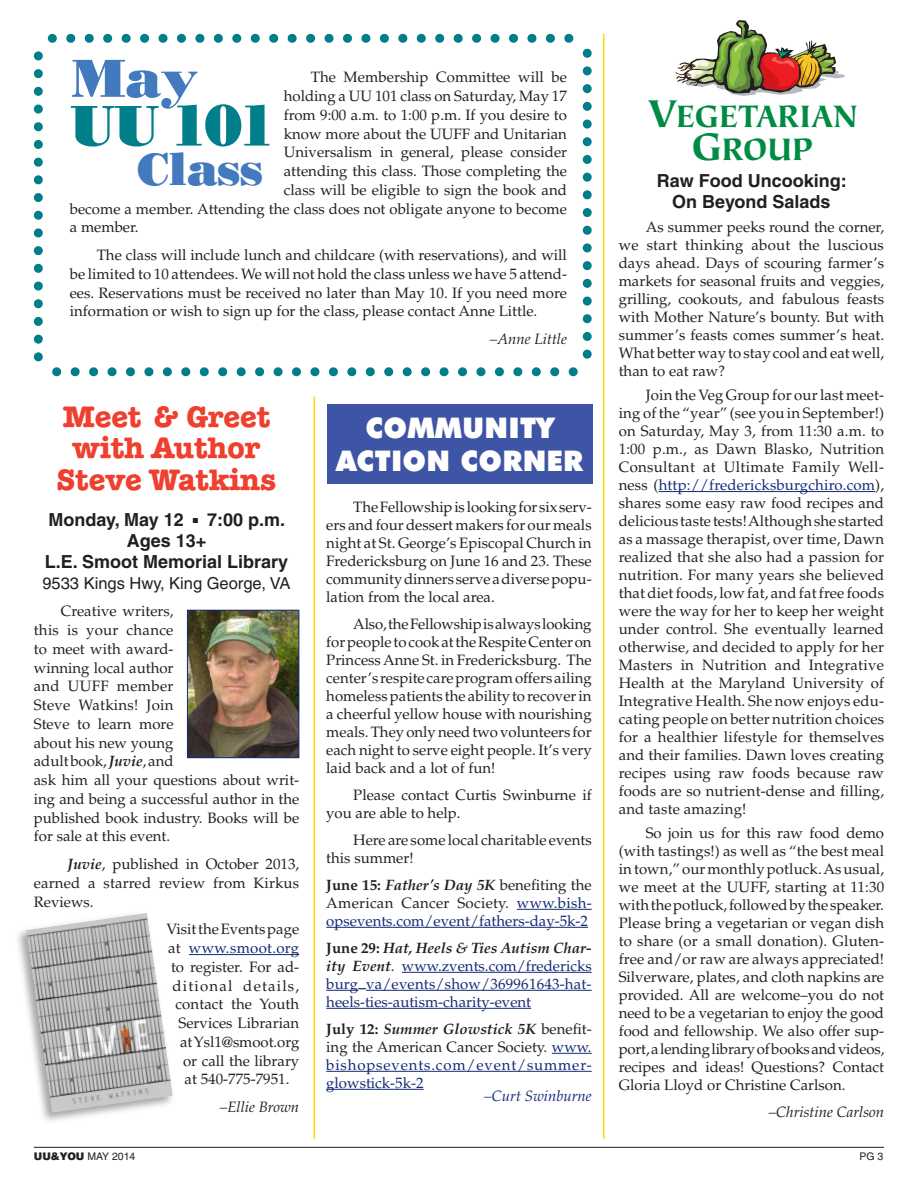
<style>
.page{position:relative;width:918px;height:1188px;background:#fff}
.page>*{position:absolute;margin:0;border:0;box-sizing:border-box;transform-origin:0 0}
.t1{font:57.15px "Bodoni Poster";color:#007e89}
.t2{font:53.25px "Bodoni Poster";color:#4379bd}
.t3{font:45.6px "Bodoni Poster";color:#4379bd}
.t4{font:900 34.8px/33px "Tiepolo";color:#008b43;text-align:center;scale:.94 1}
.t5{font:30px/31.5px "American Typewriter Bold A";color:#ef3f2f;text-align:center}
.t6{font:900 28.5px/33px "Futura BT";letter-spacing:.01em;color:#fff;text-align:center}
.t7{font:700 18px/21px "Helvetica";color:#231f20;text-align:center}
.t8{font:16.5px "Helvetica";color:#231f20}
.t9{font:15px/18px "Palatino";color:#231f20;text-align:justify}
.t10{font:15px/18px "Palatino";letter-spacing:.01em;color:#142a76;text-align:justify}
.t11{font:italic 15px "Palatino";color:#231f20}
.t12{font:15px "Palatino";letter-spacing:.08em;color:#231f20}
.t13{font:italic 15px "Palatino";color:#142a76}
.t14{font:10.5px "Helvetica";color:#231f20}
.s1{font-weight:700;font-style:italic}
.s2{color:#231f20}
.s3{font-weight:700;color:#231f20}
.s4{font-weight:700;font-style:italic;color:#231f20}
.s5{font-size:43.5px}
.s6{color:#142a76}
.s7{font-family:"Swiss 721 BT";font-weight:900}
</style>
<div class="page">
<hr style="left:314px;top:397px;width:1px;height:742px;background:#ffdc01">
<hr style="left:603px;top:34px;width:1px;height:1105px;background:#ffdc01">
<hr style="left:659px;top:491px;width:216px;height:1px;background:#142a76">
<svg style="left:675px;top:20px;width:170px;height:76px"></svg>
<hr style="left:34px;top:1147px;width:850px;height:1px;background:#231f20">
<hr style="left:517px;top:909px;width:75px;height:1px;background:#142a76">
<hr style="left:326px;top:927px;width:262px;height:1px;background:#142a76">
<hr style="left:402px;top:972px;width:190px;height:1px;background:#142a76">
<hr style="left:326px;top:990px;width:32px;height:1px;background:#142a76">
<hr style="left:366px;top:990px;width:226px;height:1px;background:#142a76">
<hr style="left:326px;top:1008px;width:205px;height:1px;background:#142a76">
<hr style="left:552px;top:1053px;width:40px;height:1px;background:#142a76">
<hr style="left:326px;top:1071px;width:266px;height:1px;background:#142a76">
<hr style="left:326px;top:1089px;width:98px;height:1px;background:#142a76">
<div style="left:327px;top:404px;width:265px;height:79px;background:#3e54a4"></div>
<hr style="left:189px;top:954px;width:110px;height:1px;background:#142a76">
<div style="left:14px;top:910px;width:163px;height:215px;background:#231f20;opacity:.4"></div>
<img style="left:26px;top:913px;width:147px;height:200px">
<img style="left:189px;top:612px;width:108px;height:144px">
<div style="left:187px;top:610px;width:112px;height:148px;border:1px solid #142a76"></div>
<svg style="left:57px;top:367px;width:521px;height:9px"></svg>
<svg style="left:47px;top:34px;width:522px;height:9px"></svg>
<svg style="left:34px;top:56px;width:9px;height:306px"></svg>
<svg style="left:583px;top:48px;width:9px;height:306px"></svg>
<h2 class="t2" style="left:72px;top:46px;width:128px">May</h2>
<p class="t9" style="left:311px;top:69px;width:258px">The Membership Committee will be</p>
<p class="t9" style="left:284px;top:87px;width:285px">holding a UU 101 class on Saturday, May 17</p>
<p class="t9" style="left:284px;top:106px;width:285px">from 9:00 a.m. to 1:00 p.m. If you desire to</p>
<p class="t9" style="left:284px;top:125px;width:285px">know more about the UUFF and Unitarian</p>
<p class="t9" style="left:284px;top:144px;width:285px">Universalism in general, please consider</p>
<p class="t9" style="left:284px;top:162px;width:285px">attending this class. Those completing the</p>
<p class="t9" style="left:284px;top:181px;width:285px">class will be eligible to sign the book and</p>
<p class="t9" style="left:70px;top:200px;width:499px">become a member. Attending the class does not obligate anyone to become</p>
<p class="t9" style="left:70px;top:219px;width:70px">a member.</p>
<p class="t9" style="left:70px;top:246px;width:499px;line-height:18.8px;text-indent:27px">The class will include lunch and childcare (with reservations), and will be limited to 10 attendees. We will not hold the class unless we have 5 attend&shy;ees. Reservations must be received no later than May 10. If you need more information or wish to sign up for the class, please contact Anne Little.</p>
<p class="t11" style="left:490px;top:330px;width:79px">–Anne Little</p>
<h1 class="t1" style="left:70px;top:91px;width:206px">UU 101</h1>
<h3 class="t3" style="left:137px;top:141px;width:127px">Class</h3>
<h3 class="t5" style="left:57px;top:401px;width:221px">Meet &amp; Greet with Author<br>Steve Watkins</h3>
<p class="t7" style="left:49px;top:508px;width:137px">Monday, May 12</p>
<p class="t7" style="left:193px;top:508px;width:94px">■ 7:00 p.m.</p>
<p class="t7" style="left:127px;top:529px;width:81px">Ages 13+</p>
<p class="t7" style="left:45px;top:550px;width:245px">L.E. Smoot Memorial Library</p>
<p class="t8" style="left:42px;top:573px;width:250px">9533 Kings Hwy, King George, VA</p>
<p class="t9" style="left:34px;top:602px;width:267px;line-height:18.8px;text-align:left;text-indent:27px">Creative writers,<br>this is your chance<br>to meet with award-<br>winning local author<br>and UUFF member<br>Steve Watkins! Join<br>Steve to learn more<br>about his new young<br>adult book, <span class="s1">Juvie</span>, and<br>ask him all your questions about writ&shy;ing and being a successful author in the published book industry. Books will be for sale at this event.</p>
<p class="t9" style="left:34px;top:855px;width:267px;line-height:18.8px;text-indent:34px"><span class="s1">Juvie</span>, published in October 2013, earned a starred review from Kirkus Reviews.</p>
<p class="t9" style="left:167px;top:921px;width:134px">Visit the Events page</p>
<p class="t10" style="left:168px;top:939px;width:133px"><span class="s2">at</span> www.smoot.org</p>
<p class="t9" style="left:171px;top:958px;width:130px">to register. For ad-</p>
<p class="t12" style="left:173px;top:977px;width:128px">ditional details,</p>
<p class="t9" style="left:176px;top:996px;width:125px">contact the Youth</p>
<p class="t9" style="left:179px;top:1014px;width:122px">Services Librarian</p>
<p class="t9" style="left:180px;top:1033px;width:121px">at Ysl1@smoot.org</p>
<p class="t9" style="left:183px;top:1052px;width:118px">or call the library</p>
<p class="t9" style="left:185px;top:1071px;width:106px">at 540-775-7951.</p>
<p class="t11" style="left:220px;top:1098px;width:81px">–Ellie Brown</p>
<h3 class="t6" style="left:336px;top:411px;width:248px">COMMUNITY<br>ACTION CORNER</h3>
<p class="t9" style="left:326px;top:498px;width:267px;text-indent:27px">The Fellowship is looking for six serv&shy;ers and four dessert makers for our meals night at St. George’s Episcopal Church in Fredericksburg on June 16 and 23. These community dinners serve a diverse popu&shy;lation from the local area.</p>
<p class="t9" style="left:326px;top:615px;width:267px;text-indent:27px">Also, the Fellowship is always looking for people to cook at the Respite Center on Princess Anne St. in Fredericksburg. The center’s respite care program offers ailing homeless patients the ability to recover in a cheerful yellow house with nourishing meals. They only need two volunteers for each night to serve eight people. It’s very laid back and a lot of fun!</p>
<p class="t9" style="left:326px;top:786px;width:267px;text-indent:27px">Please contact Curtis Swinburne if you are able to help.</p>
<p class="t9" style="left:326px;top:831px;width:267px;text-indent:27px">Here are some local charitable events this summer!</p>
<p class="t10" style="left:326px;top:876px;width:267px"><span class="s3">June 15:</span> <span class="s4">Father’s Day 5K</span> <span class="s2">benefiting the American Cancer Society.</span> www.bish&shy;opsevents.com/event/fathers-day-5k-2</p>
<p class="t10" style="left:326px;top:939px;width:267px"><span class="s3">June 29:</span> <span class="s4">Hat, Heels &amp; Ties Autism Char&shy;ity Event</span><span class="s2">.</span> www.zvents.com/fredericks burg_va/events/show/369961643-hat&shy;heels-ties-autism-charity-event</p>
<p class="t10" style="left:326px;top:1020px;width:267px"><span class="s3">July 12:</span> <span class="s4">Summer Glowstick 5K</span> <span class="s2">benefit&shy;ing the American Cancer Society.</span> www. bishopsevents.com/event/summer&shy;glowstick-5k-2</p>
<p class="t13" style="left:484px;top:1088px;width:109px">–Curt Swinburne</p>
<h3 class="t4" style="left:648px;top:100px;width:225px"><span class="s5">V</span>EGETARIAN<br><span class="s5">G</span>ROUP</h3>
<p class="t7" style="left:657px;top:170px;width:191px">Raw Food Uncooking:<br>On Beyond Salads</p>
<p class="t9" style="left:619px;top:218px;width:267px;text-indent:27px">As summer peeks round the corner, we start thinking about the luscious days ahead. Days of scouring farmer’s markets for seasonal fruits and veggies, grilling, cookouts, and fabulous feasts with Mother Nature’s bounty. But with summer’s feasts comes summer’s heat.<br>What better way to stay cool and eat well, than to eat raw?</p>
<p class="t9" style="left:619px;top:386px;width:267px;text-indent:27px">Join the Veg Group for our last meet&shy;ing of the “year” (see you in September!) on Saturday, May 3, from 11:30 a.m. to 1:00 p.m., as Dawn Blasko, Nutrition Consultant at Ultimate Family Well&shy;ness (<span class="s6">http://fredericksburgchiro.com</span>), shares some easy raw food recipes and delicious taste tests! Although she started as a massage therapist, over time, Dawn realized that she also had a passion for nutrition. For many years she believed that diet foods, low fat, and fat free foods were the way for her to keep her weight under control. She eventually learned otherwise, and decided to apply for her Masters in Nutrition and Integrative Health at the Maryland University of Integrative Health. She now enjoys edu&shy;cating people on better nutrition choices for a healthier lifestyle for themselves and their families. Dawn loves creating recipes using raw foods because raw foods are so nutrient-dense and filling, and taste amazing!</p>
<p class="t9" style="left:619px;top:824px;width:267px;text-indent:27px">So join us for this raw food demo (with tastings!) as well as “the best meal in town,” our monthly potluck. As usual, we meet at the UUFF, starting at 11:30 with the potluck, followed by the speaker.<br>Please bring a vegetarian or vegan dish to share (or a small donation). Gluten&shy;free and/or raw are always appreciated!<br>Silverware, plates, and cloth napkins are provided. All are welcome–you do not need to be a vegetarian to enjoy the good food and fellowship. We also offer sup&shy;port, a lending library of books and videos, recipes and ideas! Questions? Contact Gloria Lloyd or Christine Carlson.</p>
<p class="t11" style="left:769px;top:1103px;width:117px">–Christine Carlson</p>
<p class="t14" style="left:34px;top:1151px;width:103px"><span class="s7">UU&amp;YOU</span> MAY 2014</p>
<p class="t14" style="left:859px;top:1151px;width:25px">PG 3</p>
</div>
